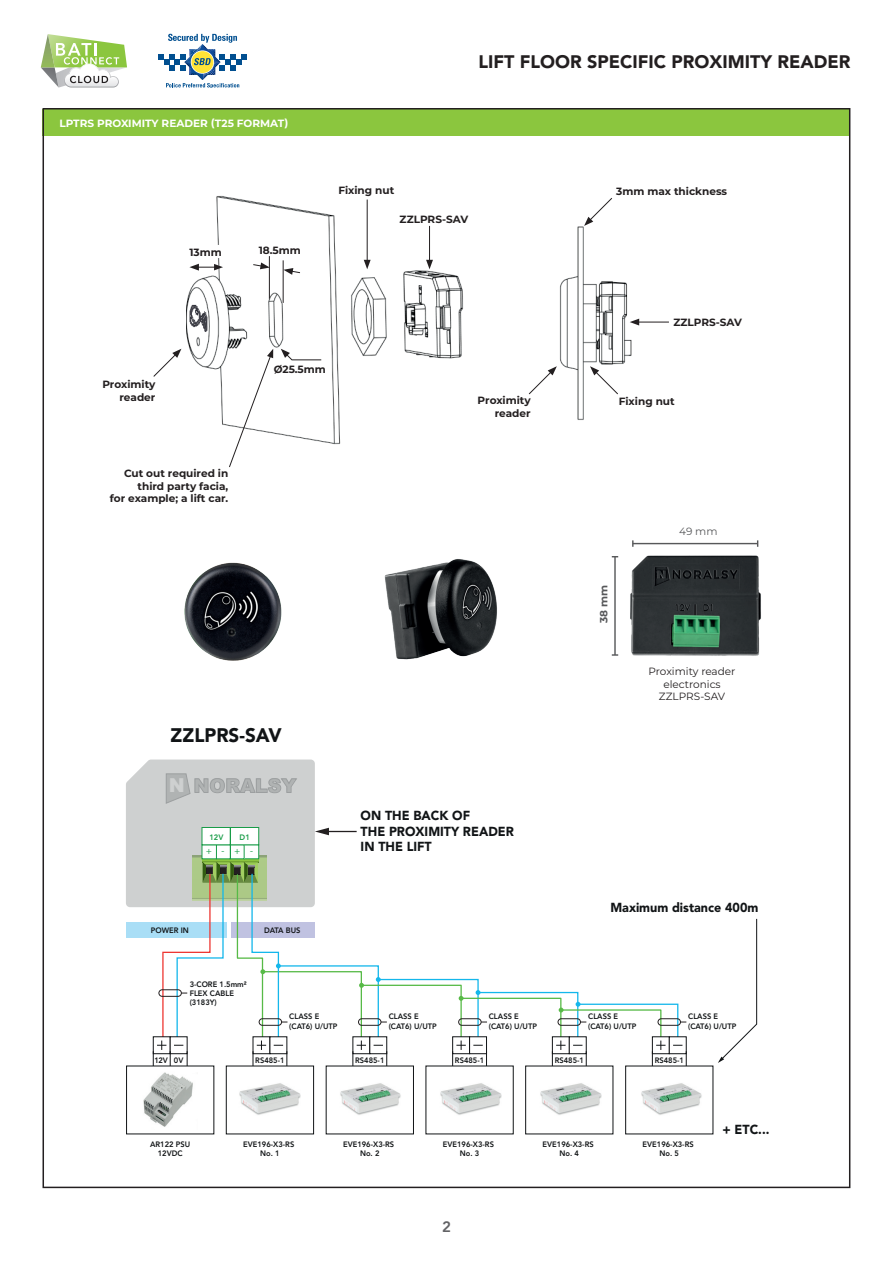
<style>
.page{position:relative;width:893px;height:1263px;background:#fff}
.page>*{position:absolute;margin:0;border:0;box-sizing:border-box;transform-origin:0 0}
.t1{font:900 19.5px "Avenir LT Std";color:#111416}
.t2{font:900 19.05px "Arial";color:#b0b3b3}
.t3{font:900 18px "Avenir LT Std";color:#231f20}
.t4{font:800 15px "Avenir LT Std";color:#636366}
.t5{font:900 13.05px/15.6px "Avenir LT Std";color:#111416}
.t6{font:700 10.5px/12.6px "Montserrat";color:#231f20;text-align:right}
.t7{font:10.5px/12.6px "Montserrat";color:#231f20;text-align:center}
.t8{font:700 10.5px "Montserrat";color:#fff}
.t9{font:700 10.5px "Montserrat";color:#57585a}
.t10{font:10.5px "Montserrat";color:#57585a}
.t11{font:9.45px "Myriad Pro";color:#199c48}
.t12{font:800 7.8px/9.3px "Avenir LT Std";color:#111416;text-align:center}
.t13{font:800 7.8px "Avenir LT Std";color:#189c47}
.s1{font-size:19.2px;color:#ced0d0}
</style>
<div class="page">
<svg style="left:41px;top:34px;width:86px;height:54px"></svg>
<svg style="left:158px;top:34px;width:89px;height:54px"></svg>
<img style="left:187px;top:195px;width:482px;height:250px">
<svg style="left:228px;top:349px;width:45px;height:119px"></svg>
<svg style="left:189px;top:264px;width:34px;height:7px"></svg>
<svg style="left:284px;top:268px;width:17px;height:7px"></svg>
<div style="left:188px;top:245px;width:34px;height:13px;background:#fff"></div>
<div style="left:330px;top:184px;width:73px;height:14px;background:#fff"></div>
<div style="left:604px;top:185px;width:136px;height:12px;background:#fff"></div>
<div style="left:610px;top:395px;width:73px;height:13px;background:#fff"></div>
<div style="left:373px;top:212px;width:122px;height:14px;background:#fff"></div>
<div style="left:257px;top:243px;width:44px;height:11px;background:#fff"></div>
<div style="left:273px;top:363px;width:53px;height:16px;background:#fff"></div>
<hr style="left:269px;top:256px;width:1px;height:43px;background:#231f20">
<hr style="left:283px;top:260px;width:1px;height:43px;background:#231f20">
<svg style="left:252px;top:262px;width:18px;height:7px"></svg>
<svg style="left:281px;top:349px;width:41px;height:12px"></svg>
<hr style="left:367px;top:200px;width:1px;height:62px;background:#231f20">
<svg style="left:364px;top:260px;width:7px;height:9px"></svg>
<hr style="left:429px;top:226px;width:1px;height:36px;background:#231f20">
<svg style="left:426px;top:260px;width:7px;height:9px"></svg>
<svg style="left:153px;top:349px;width:28px;height:28px"></svg>
<svg style="left:528px;top:366px;width:29px;height:29px"></svg>
<svg style="left:590px;top:366px;width:29px;height:29px"></svg>
<svg style="left:584px;top:197px;width:29px;height:29px"></svg>
<hr style="left:637px;top:322px;width:32px;height:1px;background:#231f20">
<svg style="left:630px;top:319px;width:9px;height:6px"></svg>
<img style="left:184px;top:562px;width:98px;height:99px">
<img style="left:384px;top:559px;width:113px;height:101px">
<hr style="left:614px;top:557px;width:2px;height:98px;background:#57585a">
<svg style="left:612px;top:654px;width:6px;height:2px"></svg>
<hr style="left:633px;top:543px;width:125px;height:1px;background:#57585a">
<img style="left:618px;top:555px;width:143px;height:101px">
<div style="left:226px;top:1066px;width:88px;height:68px;border:1px solid #111416"></div>
<svg style="left:126px;top:759px;width:561px;height:307px"></svg>
<svg style="left:718px;top:918px;width:39px;height:145px"></svg>
<img style="left:143px;top:1072px;width:50px;height:55px">
<img style="left:340px;top:1083px;width:61px;height:32px">
<img style="left:440px;top:1083px;width:61px;height:32px">
<img style="left:540px;top:1083px;width:62px;height:32px">
<img style="left:641px;top:1083px;width:61px;height:32px">
<img style="left:239px;top:1083px;width:62px;height:32px">
<div style="left:43px;top:109px;width:807px;height:27px;background:#8bc63e"></div>
<h3 class="t8" style="left:60px;top:116px;width:230px">LPTRS PROXIMITY READER (T25 FORMAT)</h3>
<h3 class="t6" style="left:189px;top:245px;width:34px">13mm</h3>
<h3 class="t6" style="left:259px;top:243px;width:44px">18.5mm</h3>
<h3 class="t3" style="left:479px;top:50px;width:373px">LIFT FLOOR SPECIFIC PROXIMITY READER</h3>
<h3 class="t6" style="left:338px;top:184px;width:57px">Fixing nut</h3>
<h3 class="t6" style="left:616px;top:184px;width:113px">3mm max thickness</h3>
<h3 class="t6" style="left:400px;top:212px;width:70px">ZZLPRS-SAV</h3>
<h3 class="t6" style="left:102px;top:378px;width:55px">Proximity reader</h3>
<h3 class="t6" style="left:110px;top:467px;width:120px">Cut out required in third party facia,<br>for example; a lift car.</h3>
<h3 class="t6" style="left:274px;top:362px;width:54px">Ø25.5mm</h3>
<h3 class="t6" style="left:478px;top:394px;width:55px">Proximity reader</h3>
<h1 class="t1" style="left:171px;top:724px;width:113px">ZZLPRS-SAV</h1>
<h2 class="t2" style="left:169px;top:772px;width:129px"><span class="s1">N</span> NORALSY</h2>
<p class="t13" style="left:209px;top:832px;width:15px">12V</p>
<p class="t13" style="left:240px;top:832px;width:12px">D1</p>
<p class="t11" style="left:206px;top:845px;width:48px">+-+-</p>
<p class="t12" style="left:151px;top:926px;width:39px">POWER IN</p>
<p class="t12" style="left:264px;top:926px;width:38px">DATA BUS</p>
<p class="t12" style="left:190px;top:979px;width:59px;text-align:left">3-CORE 1.5mm²<br>FLEX CABLE (3183Y)</p>
<h3 class="t5" style="left:361px;top:807px;width:155px">ON THE BACK OF<br>THE PROXIMITY READER<br>IN THE LIFT</h3>
<h3 class="t6" style="left:673px;top:315px;width:70px">ZZLPRS-SAV</h3>
<h3 class="t6" style="left:619px;top:394px;width:57px">Fixing nut</h3>
<h3 class="t9" style="left:596px;top:623px;width:40px;rotate:-90deg">38 mm</h3>
<h3 class="t10" style="left:679px;top:524px;width:40px">49 mm</h3>
<h3 class="t7" style="left:649px;top:665px;width:88px">Proximity reader electronics<br>ZZLPRS-SAV</h3>
<h3 class="t5" style="left:610px;top:899px;width:149px">Maximum distance 400m</h3>
<p class="t12" style="left:155px;top:1055px;width:30px">12V 0V</p>
<p class="t12" style="left:150px;top:1139px;width:42px">AR122 PSU<br>12VDC</p>
<p class="t12" style="left:289px;top:1012px;width:50px;text-align:left">CLASS E (CAT6) U/UTP</p>
<p class="t12" style="left:255px;top:1055px;width:31px">RS485-1</p>
<p class="t12" style="left:389px;top:1012px;width:50px;text-align:left">CLASS E (CAT6) U/UTP</p>
<p class="t12" style="left:355px;top:1055px;width:31px">RS485-1</p>
<p class="t12" style="left:489px;top:1012px;width:50px;text-align:left">CLASS E (CAT6) U/UTP</p>
<p class="t12" style="left:455px;top:1055px;width:31px">RS485-1</p>
<p class="t12" style="left:588px;top:1012px;width:50px;text-align:left">CLASS E (CAT6) U/UTP</p>
<p class="t12" style="left:555px;top:1055px;width:31px">RS485-1</p>
<p class="t12" style="left:688px;top:1012px;width:50px;text-align:left">CLASS E (CAT6) U/UTP</p>
<p class="t12" style="left:655px;top:1055px;width:31px">RS485-1</p>
<h3 class="t5" style="left:722px;top:1121px;width:48px">+ ETC...</h3>
<p class="t12" style="left:243px;top:1139px;width:53px">EVE196-X3-RS<br>No. 1</p>
<p class="t12" style="left:343px;top:1139px;width:53px">EVE196-X3-RS<br>No. 2</p>
<p class="t12" style="left:443px;top:1139px;width:53px">EVE196-X3-RS<br>No. 3</p>
<h3 class="t4" style="left:442px;top:1218px;width:10px">2</h3>
<p class="t12" style="left:543px;top:1139px;width:53px">EVE196-X3-RS<br>No. 4</p>
<p class="t12" style="left:643px;top:1139px;width:53px">EVE196-X3-RS<br>No. 5</p>
</div>
